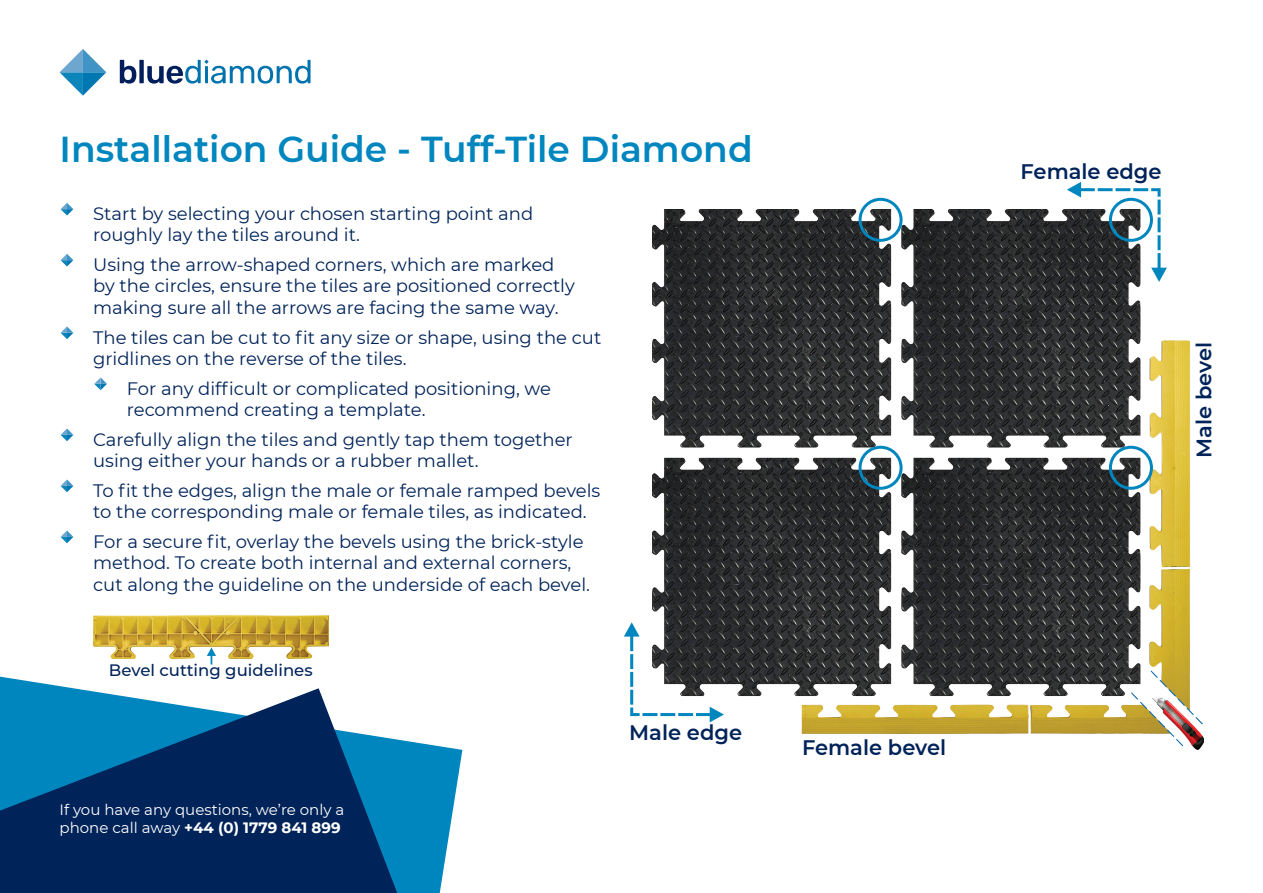
<style>
.page{position:relative;width:1263px;height:893px;background:#fff}
.page>*{position:absolute;margin:0;border:0;box-sizing:border-box;transform-origin:0 0}
.t1{font:600 36px "Montserrat";color:#0086be}
.t2{font:600 21px "Montserrat";color:#002359}
.t3{font:18px/21.6px "Montserrat";color:#002359}
.t4{font:500 16.5px "Montserrat";color:#002359}
.t5{font:15px/18px "Montserrat";color:#fff}
.s1{font-weight:700}
</style>
<div class="page">
<svg style="left:0;top:629px;width:329px;height:59px"></svg>
<svg style="left:0;top:688px;width:463px;height:205px;background:#205d8d"></svg>
<svg style="left:60px;top:49px;width:46px;height:47px"></svg>
<svg style="left:120px;top:60px;width:190px;height:24px"></svg>
<img style="left:653px;top:209px;width:550px;height:541px">
<svg style="left:61px;top:203px;width:12px;height:13px"></svg>
<svg style="left:61px;top:254px;width:12px;height:13px"></svg>
<svg style="left:61px;top:326px;width:12px;height:13px"></svg>
<svg style="left:94px;top:377px;width:13px;height:13px"></svg>
<svg style="left:61px;top:428px;width:12px;height:13px"></svg>
<svg style="left:61px;top:479px;width:12px;height:13px"></svg>
<svg style="left:61px;top:530px;width:12px;height:13px"></svg>
<svg style="left:1067px;top:182px;width:100px;height:100px"></svg>
<svg style="left:624px;top:622px;width:100px;height:100px"></svg>
<img style="left:94px;top:616px;width:234px;height:42px">
<div style="left:858px;top:198px;width:44px;height:44px;border:3px solid #0086be;border-radius:50%"></div>
<div style="left:858px;top:446px;width:44px;height:44px;border:3px solid #0086be;border-radius:50%"></div>
<div style="left:1109px;top:198px;width:44px;height:44px;border:3px solid #0086be;border-radius:50%"></div>
<div style="left:1109px;top:446px;width:44px;height:44px;border:3px solid #0086be;border-radius:50%"></div>
<svg style="left:207px;top:647px;width:9px;height:17px"></svg>
<h1 class="t1" style="left:60px;top:124px;width:695px">Installation Guide - Tuff-Tile Diamond</h1>
<p class="t3" style="left:93px;top:202px;width:442px">Start by selecting your chosen starting point and roughly lay the tiles around it.</p>
<p class="t3" style="left:93px;top:253px;width:483px">Using the arrow-shaped corners, which are marked by the circles, ensure the tiles are positioned correctly making sure all the arrows are facing the same way.</p>
<p class="t3" style="left:93px;top:326px;width:510px">The tiles can be cut to fit any size or shape, using the cut gridlines on the reverse of the tiles.</p>
<p class="t3" style="left:127px;top:377px;width:426px">For any difficult or complicated positioning, we recommend creating a template.</p>
<p class="t3" style="left:93px;top:428px;width:481px">Carefully align the tiles and gently tap them together using either your hands or a rubber mallet.</p>
<p class="t3" style="left:93px;top:479px;width:509px">To fit the edges, align the male or female ramped bevels to the corresponding male or female tiles, as indicated.</p>
<p class="t3" style="left:93px;top:530px;width:498px">For a secure fit, overlay the bevels using the brick-style method. To create both internal and external corners, cut along the guideline on the underside of each bevel.</p>
<p class="t4" style="left:109px;top:659px;width:205px">Bevel cutting guidelines</p>
<p class="t5" style="left:60px;top:801px;width:286px">If you have any questions, we’re only a phone call away <span class="s1">+44 (0) 1779 841 899</span></p>
<p class="t2" style="left:629px;top:717px;width:114px">Male edge</p>
<p class="t2" style="left:802px;top:733px;width:146px">Female bevel</p>
<p class="t2" style="left:1020px;top:157px;width:143px">Female edge</p>
<p class="t2" style="left:1189px;top:458px;width:117px;rotate:-90deg">Male bevel</p>
</div>
